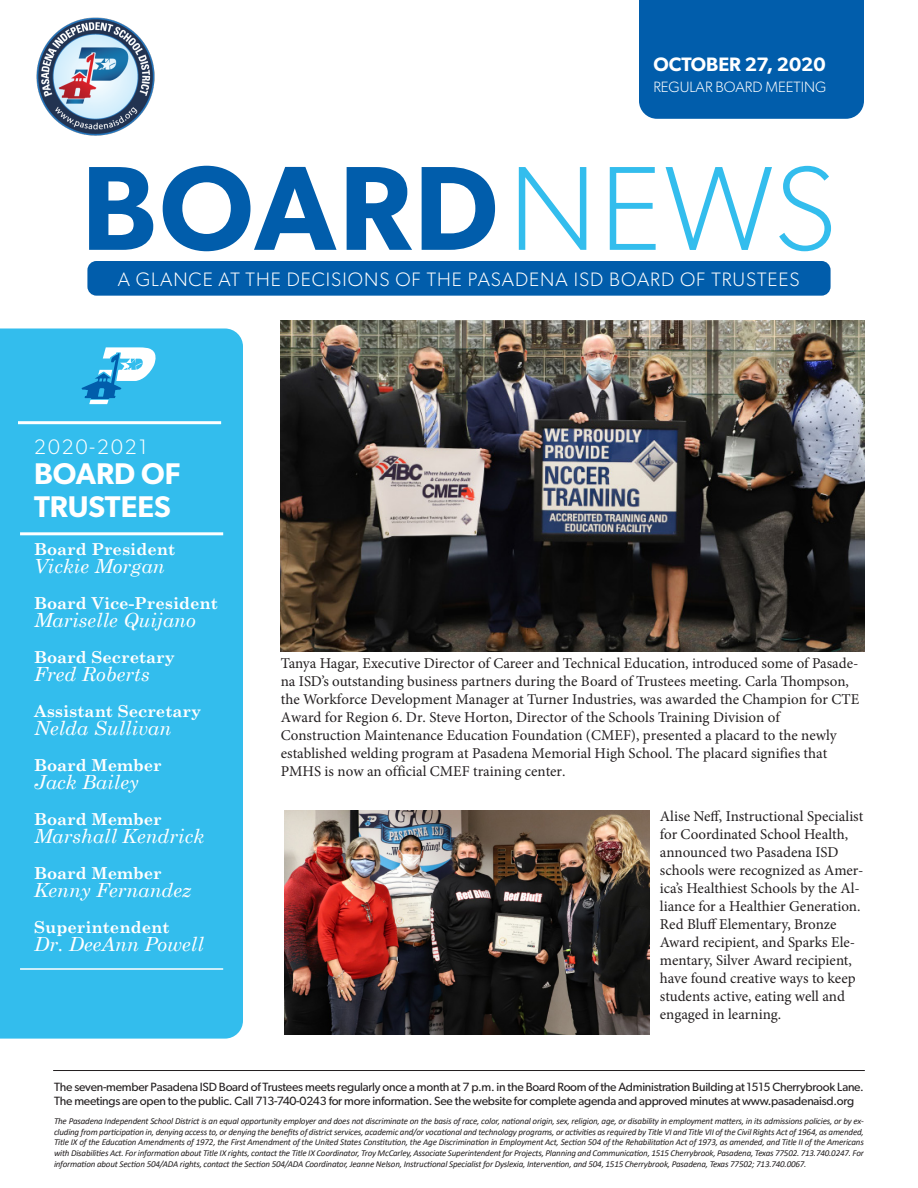
<style>
.page{position:relative;width:918px;height:1188px;background:#fff}
.page>*{position:absolute;margin:0;border:0;box-sizing:border-box;transform-origin:0 0}
.t1{font:600 120px "Gibson";letter-spacing:.025em;color:#015dab}
.t2{font:600 30px "Gibson";color:#fff}
.t3{font:300 21px "Gibson";letter-spacing:.1em;color:#fff}
.t4{font:italic 19.5px "Century Schoolbook";color:#fff}
.t5{font:300 19.5px "Gibson";letter-spacing:.05em;color:#fff}
.t6{font:600 19.5px "Gibson";color:#fff}
.t7{font:700 16.5px "Century Schoolbook";color:#fff}
.t8{font:15px/18px "Minion Pro";color:#231f20}
.t9{font:300 15px "Gibson";color:#fff}
.t10{font:12px/14.4px "Gibson";letter-spacing:-.02em;color:#231f20}
.t11{font:italic 9px/10.8px "Calibri";letter-spacing:-.02em;color:#231f20;text-align:justify}
.s1{font-weight:300;color:#33bded}
</style>
<div class="page">
<div style="left:639px;top:0;width:225px;height:119px;background:#015dab"></div>
<div style="left:0;top:328px;width:243px;height:711px;background:#33bded"></div>
<img style="left:36px;top:17px;width:119px;height:119px">
<div style="left:87px;top:261px;width:744px;height:35px;background:#015dab;border-radius:9px"></div>
<hr style="left:20px;top:532px;width:203px;height:3px;background:#fff">
<hr style="left:20px;top:968px;width:203px;height:2px;background:#fff">
<hr style="left:18px;top:421px;width:203px;height:3px;background:#fff">
<svg style="left:81px;top:347px;width:77px;height:57px"></svg>
<hr style="left:53px;top:1070px;width:812px;height:1px;background:#231f20">
<img style="left:281px;top:320px;width:584px;height:332px">
<img style="left:284px;top:810px;width:366px;height:225px">
<p class="t6" style="left:653px;top:53px;width:174px">OCTOBER 27, 2020</p>
<p class="t9" style="left:653px;top:78px;width:174px">REGULAR BOARD MEETING</p>
<p class="t1" style="left:82px;top:137px;width:756px">BOARD<span class="s1">NEWS</span></p>
<p class="t5" style="left:118px;top:268px;width:684px">A GLANCE AT THE DECISIONS OF THE PASADENA ISD BOARD OF TRUSTEES</p>
<p class="t3" style="left:34px;top:434px;width:115px">2020-2021</p>
<p class="t2" style="left:34px;top:456px;width:148px">BOARD OF</p>
<p class="t2" style="left:34px;top:489px;width:138px">TRUSTEES</p>
<p class="t7" style="left:34px;top:536px;width:143px">Board President</p>
<p class="t4" style="left:34px;top:551px;width:132px">Vickie Morgan</p>
<p class="t7" style="left:34px;top:590px;width:185px">Board Vice-President</p>
<p class="t4" style="left:34px;top:605px;width:163px">Mariselle Quijano</p>
<p class="t7" style="left:34px;top:644px;width:142px">Board Secretary</p>
<p class="t4" style="left:34px;top:659px;width:117px">Fred Roberts</p>
<p class="t7" style="left:34px;top:698px;width:168px">Assistant Secretary</p>
<p class="t4" style="left:34px;top:713px;width:139px">Nelda Sullivan</p>
<p class="t7" style="left:34px;top:752px;width:129px">Board Member</p>
<p class="t4" style="left:34px;top:767px;width:106px">Jack Bailey</p>
<p class="t7" style="left:34px;top:806px;width:129px">Board Member</p>
<p class="t4" style="left:34px;top:821px;width:172px">Marshall Kendrick</p>
<p class="t7" style="left:34px;top:860px;width:129px">Board Member</p>
<p class="t4" style="left:34px;top:875px;width:159px">Kenny Fernandez</p>
<p class="t7" style="left:34px;top:914px;width:137px">Superintendent</p>
<p class="t4" style="left:34px;top:929px;width:171px">Dr. DeeAnn Powell</p>
<p class="t8" style="left:281px;top:654px;width:580px">Tanya Hagar, Executive Director of Career and Technical Education, introduced some of Pasade&shy;na ISD’s outstanding business partners during the Board of Trustees meeting. Carla Thompson, the Workforce Development Manager at Turner Industries, was awarded the Champion for CTE Award for Region 6. Dr. Steve Horton, Director of the Schools Training Division of Construction Maintenance Education Foundation (CMEF), presented a placard to the newly established welding program at Pasadena Memorial High School. The placard signifies that PMHS is now an official CMEF training center.</p>
<p class="t8" style="left:660px;top:807px;width:205px">Alise Neff, Instructional Specialist for Coordinated School Health, announced two Pasadena ISD schools were recognized as Amer&shy;ica’s Healthiest Schools by the Al&shy;liance for a Healthier Generation.<br>Red Bluff Elementary, Bronze<br>Award recipient, and Sparks Ele&shy;mentary, Silver Award recipient, have found creative ways to keep students active, eating well and engaged in learning.</p>
<p class="t10" style="left:54px;top:1079px;width:811px">The seven-member Pasadena ISD Board of Trustees meets regularly once a month at 7 p.m. in the Board Room of the Administration Building at 1515 Cherrybrook Lane.<br>The meetings are open to the public. Call 713-740-0243 for more information. See the website for complete agenda and approved minutes at www.pasadenaisd.org</p>
<p class="t11" style="left:54px;top:1115px;width:811px">The Pasadena Independent School District is an equal opportunity employer and does not discriminate on the basis of race, color, national origin, sex, religion, age, or disability in employment matters, in its admissions policies, or by ex&shy;cluding from participation in, denying access to, or denying the benefits of district services, academic and/or vocational and technology programs, or activities as required by Title VI and Title VII of the Civil Rights Act of 1964, as amended, Title IX of the Education Amendments of 1972, the First Amendment of the United States Constitution, the Age Discrimination in Employment Act, Section 504 of the Rehabilitation Act of 1973, as amended, and Title II of the Americans with Disabilities Act. For information about Title IX rights, contact the Title IX Coordinator, Troy McCarley, Associate Superintendent for Projects, Planning and Communication, 1515 Cherrybrook, Pasadena, Texas 77502. 713.740.0247. For information about Section 504/ADA rights, contact the Section 504/ADA Coordinator, Jeanne Nelson, Instructional Specialist for Dyslexia, Intervention, and 504, 1515 Cherrybrook, Pasadena, Texas 77502; 713.740.0067.</p>
</div>
